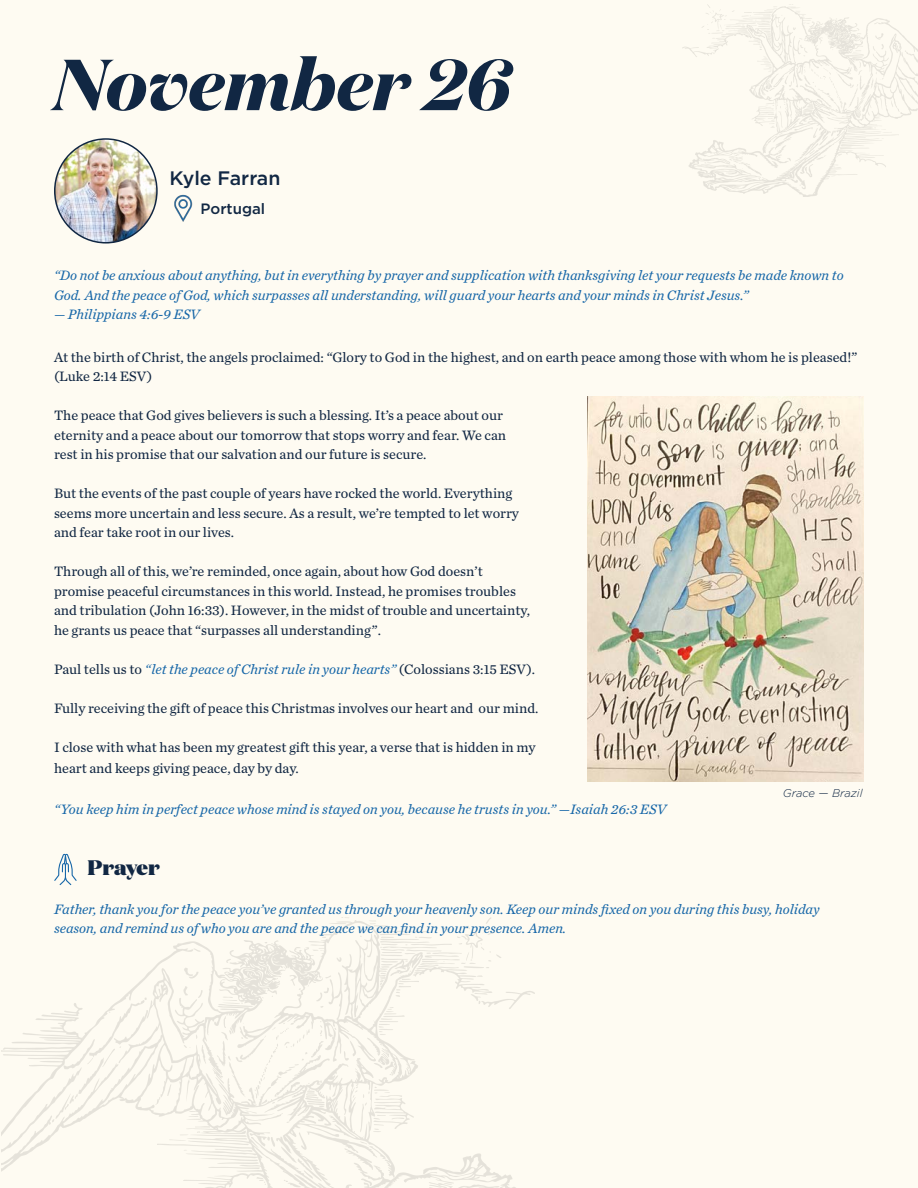
<style>
.page{position:relative;width:918px;height:1188px;background:#fefbf2}
.page>*{position:absolute;margin:0;border:0;box-sizing:border-box;transform-origin:0 0}
.t1{font:italic 700 72px "Domaine Display";color:#112743}
.t2{font:900 21px "Domaine Display";color:#112743}
.t3{font:500 19.5px "Gotham";color:#112743}
.t4{font:500 15px "Gotham";color:#112743}
.t5{font:14.25px/19.5px "Chronicle Text G2";color:#112743}
.t6{font:italic 14.25px/19.5px "Chronicle Text G2";color:#1767a8}
.t7{font:italic 300 11.25px "Gotham";color:#112743}
.s1{font-style:normal;color:#112743}
</style>
<div class="page">
<img style="left:683px;top:4px;width:235px;height:192px">
<img style="left:2px;top:917px;width:533px;height:271px">
<img style="left:588px;top:396px;width:276px;height:386px">
<img style="left:55px;top:139px;width:101px;height:104px">
<div style="left:54px;top:138px;width:104px;height:106px;border:2px solid #112743;border-radius:50%"></div>
<img style="left:174px;top:194px;width:19px;height:28px">
<svg style="left:54px;top:854px;width:23px;height:31px"></svg>
<p class="t1" style="left:54px;top:38px;width:459px">November 26</p>
<p class="t3" style="left:170px;top:165px;width:112px">Kyle Farran</p>
<p class="t4" style="left:201px;top:199px;width:66px">Portugal</p>
<p class="t6" style="left:54px;top:265px;width:791px">“Do not be anxious about anything, but in everything by prayer and supplication with thanksgiving let your requests be made known to<br>God. And the peace of God, which surpasses all understanding, will guard your hearts and your minds in Christ Jesus.”</p>
<p class="t6" style="left:54px;top:304px;width:147px">— Philippians 4:6-9 ESV</p>
<p class="t5" style="left:54px;top:346px;width:805px">At the birth of Christ, the angels proclaimed: “Glory to God in the highest, and on earth peace among those with whom he is pleased!” (Luke 2:14 ESV)</p>
<p class="t5" style="left:54px;top:405px;width:450px">The peace that God gives believers is such a blessing. It’s a peace about our</p>
<p class="t5" style="left:54px;top:424px;width:454px">eternity and a peace about our tomorrow that stops worry and fear. We can</p>
<p class="t5" style="left:54px;top:444px;width:374px">rest in his promise that our salvation and our future is secure.</p>
<p class="t5" style="left:54px;top:483px;width:460px">But the events of the past couple of years have rocked the world. Everything</p>
<p class="t5" style="left:54px;top:502px;width:467px">seems more uncertain and less secure. As a result, we’re tempted to let worry</p>
<p class="t5" style="left:54px;top:522px;width:181px">and fear take root in our lives.</p>
<p class="t5" style="left:54px;top:561px;width:430px">Through all of this, we’re reminded, once again, about how God doesn’t</p>
<p class="t5" style="left:54px;top:580px;width:463px">promise peaceful circumstances in this world. Instead, he promises troubles</p>
<p class="t5" style="left:54px;top:600px;width:478px">and tribulation (John 16:33). However, in the midst of trouble and uncertainty,</p>
<p class="t5" style="left:54px;top:619px;width:329px">he grants us peace that “surpasses all understanding”.</p>
<p class="t6" style="left:54px;top:658px;width:483px"><span class="s1">Paul tells us to</span> “let the peace of Christ rule in your hearts” <span class="s1">(Colossians 3:15 ESV).</span></p>
<p class="t5" style="left:54px;top:697px;width:486px">Fully receiving the gift of peace this Christmas involves our heart and our mind.</p>
<p class="t5" style="left:54px;top:736px;width:483px">I close with what has been my greatest gift this year, a verse that is hidden in my</p>
<p class="t5" style="left:54px;top:758px;width:246px">heart and keeps giving peace, day by day.</p>
<p class="t6" style="left:54px;top:799px;width:614px">“You keep him in perfect peace whose mind is stayed on you, because he trusts in you.” —Isaiah 26:3 ESV</p>
<p class="t7" style="left:783px;top:785px;width:81px">Grace — Brazil</p>
<p class="t2" style="left:88px;top:853px;width:74px">Prayer</p>
<p class="t6" style="left:54px;top:898px;width:767px">Father, thank you for the peace you’ve granted us through your heavenly son. Keep our minds fixed on you during this busy, holiday</p>
<p class="t6" style="left:54px;top:918px;width:514px">season, and remind us of who you are and the peace we can find in your presence. Amen.</p>
</div>
